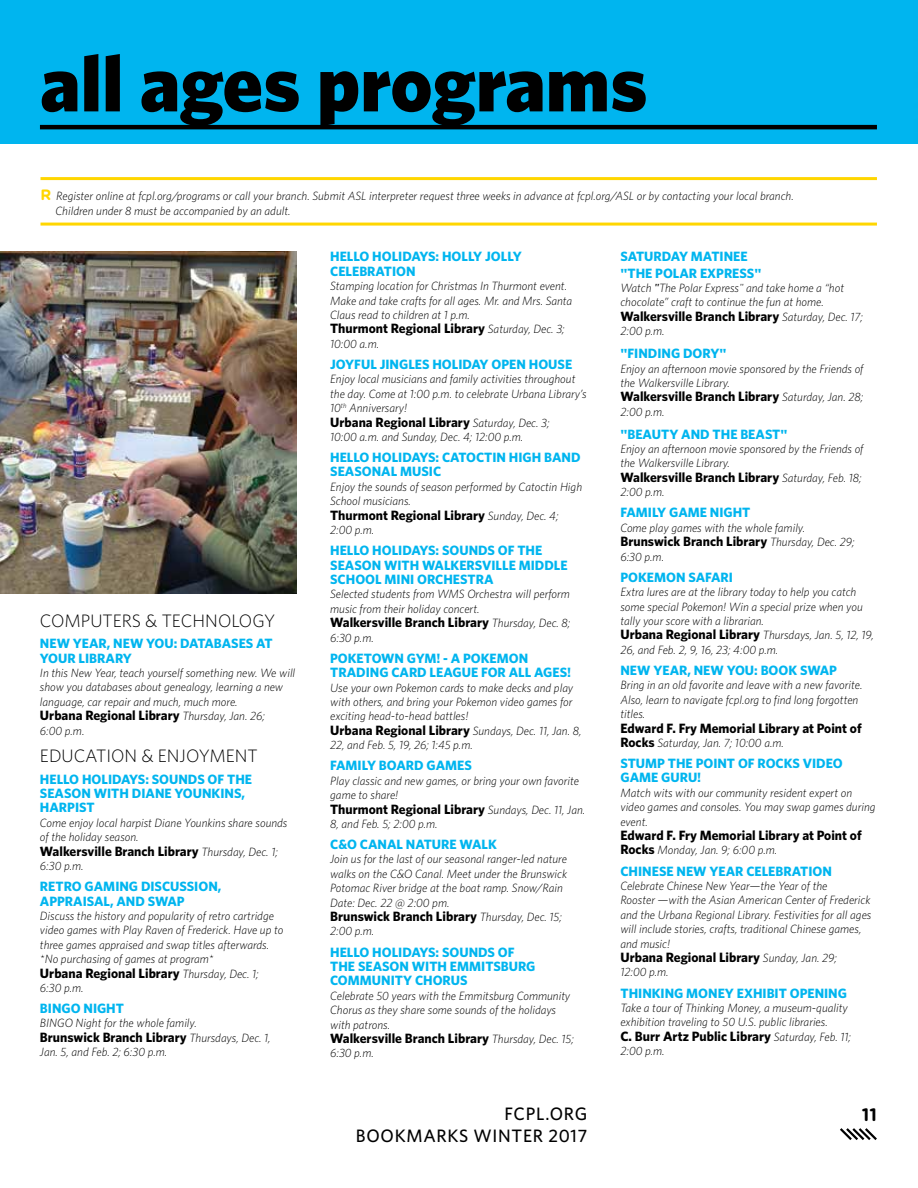
<style>
.page{position:relative;width:918px;height:1188px;background:#fff}
.page>*{position:absolute;margin:0;border:0;box-sizing:border-box;transform-origin:0 0}
.t1{font:900 79.5px "Whitney";color:#000}
.t2{font:300 18px "Whitney";color:#000}
.t3{font:500 18px "Whitney";letter-spacing:.04em;color:#000}
.t4{font:700 18px "Gotham Rounded";color:#000}
.t5{font:700 13.5px "Whitney";color:#000}
.t6{font:700 13.5px/14.4px "Whitney";color:#00b5ef}
.t7{font:italic 300 12px/14.4px "Whitney";color:#000}
.s1{font-family:"Gotham Rounded";font-weight:700;font-style:normal;font-size:15px;color:#ffd600}
.s2{font-weight:300;font-style:italic;font-size:12px}
.s3{font-weight:500}
.s4{font-weight:700;font-style:normal;font-size:13.5px}
</style>
<div class="page">
<svg style="left:840px;top:1128px;width:37px;height:12px"></svg>
<div style="left:0;top:0;width:918px;height:144px;background:#00b5ef"></div>
<hr style="left:40px;top:125px;width:837px;height:4px;background:#000">
<hr style="left:40px;top:177px;width:837px;height:3px;background:#ffd600">
<hr style="left:40px;top:223px;width:837px;height:3px;background:#ffd600">
<img style="left:0;top:252px;width:297px;height:342px">
<h1 class="t1" style="left:40px;top:35px;width:609px">all ages programs</h1>
<p class="t7" style="left:56px;top:189px;width:740px;text-indent:-15px"><span class="s1">R</span> Register online at fcpl.org/programs or call your branch. Submit ASL interpreter request three weeks in advance at fcpl.org/ASL or by contacting your local branch.<br>Children under 8 must be accompanied by an adult.</p>
<h2 class="t2" style="left:40px;top:610px;width:237px">COMPUTERS &amp; TECHNOLOGY</h2>
<p class="t6" style="left:40px;top:636px;width:234px">NEW YEAR, NEW YOU: DATABASES AT<br>YOUR LIBRARY</p>
<p class="t7" style="left:40px;top:665px;width:257px">In this New Year, teach yourself something new. We will show you databases about genealogy, learning a new language, car repair and much, much more.</p>
<p class="t5" style="left:40px;top:707px;width:226px">Urbana Regional Library <span class="s2">Thursday, Jan. 26;</span></p>
<p class="t7" style="left:40px;top:723px;width:46px">6:00 p.m.</p>
<h2 class="t2" style="left:40px;top:746px;width:219px">EDUCATION &amp; ENJOYMENT</h2>
<p class="t6" style="left:40px;top:771px;width:214px">HELLO HOLIDAYS: SOUNDS OF THE<br>SEASON WITH DIANE YOUNKINS,<br>HARPIST</p>
<p class="t7" style="left:40px;top:815px;width:249px">Come enjoy local harpist Diane Younkins share sounds of the holiday season.</p>
<p class="t5" style="left:40px;top:843px;width:239px">Walkersville Branch Library <span class="s2">Thursday, Dec. 1;</span></p>
<p class="t7" style="left:40px;top:858px;width:45px">6:30 p.m.</p>
<p class="t6" style="left:40px;top:879px;width:183px">RETRO GAMING DISCUSSION,<br>APPRAISAL, AND SWAP</p>
<p class="t7" style="left:40px;top:908px;width:245px">Discuss the history and popularity of retro cartridge video games with Play Raven of Frederick. Have up to three games appraised and swap titles afterwards. *No purchasing of games at program*</p>
<p class="t5" style="left:40px;top:965px;width:220px">Urbana Regional Library <span class="s2">Thursday, Dec. 1;</span></p>
<p class="t7" style="left:40px;top:980px;width:45px">6:30 p.m.</p>
<p class="t6" style="left:40px;top:1001px;width:86px">BINGO NIGHT</p>
<p class="t7" style="left:40px;top:1016px;width:158px">BINGO Night for the whole family.</p>
<p class="t5" style="left:40px;top:1029px;width:232px">Brunswick Branch Library <span class="s2">Thursdays, Dec. 1,</span></p>
<p class="t7" style="left:40px;top:1045px;width:129px">Jan. 5, and Feb. 2; 6:30 p.m.</p>
<p class="t6" style="left:330px;top:249px;width:193px">HELLO HOLIDAYS: HOLLY JOLLY<br>CELEBRATION</p>
<p class="t7" style="left:330px;top:279px;width:244px">Stamping location for Christmas In Thurmont event.<br>Make and take crafts for all ages. Mr. and Mrs. Santa<br>Claus read to children at 1 p.m.</p>
<p class="t5" style="left:330px;top:321px;width:236px">Thurmont Regional Library <span class="s2">Saturday, Dec. 3;</span></p>
<p class="t7" style="left:330px;top:336px;width:50px">10:00 a.m.</p>
<p class="t6" style="left:330px;top:357px;width:244px">JOYFUL JINGLES HOLIDAY OPEN HOUSE</p>
<p class="t7" style="left:330px;top:372px;width:258px">Enjoy local musicians and family activities throughout the day. Come at 1:00 p.m. to celebrate Urbana Library’s<br>10<sup>th</sup> Anniversary!</p>
<p class="t5" style="left:330px;top:414px;width:221px">Urbana Regional Library <span class="s2">Saturday, Dec. 3;</span></p>
<p class="t7" style="left:330px;top:429px;width:195px">10:00 a.m. and Sunday, Dec. 4; 12:00 p.m.</p>
<p class="t6" style="left:330px;top:450px;width:252px">HELLO HOLIDAYS: CATOCTIN HIGH BAND<br>SEASONAL MUSIC</p>
<p class="t7" style="left:330px;top:479px;width:253px">Enjoy the sounds of season performed by Catoctin High<br>School musicians.</p>
<p class="t5" style="left:330px;top:507px;width:230px">Thurmont Regional Library <span class="s2">Sunday, Dec. 4;</span></p>
<p class="t7" style="left:330px;top:523px;width:46px">2:00 p.m.</p>
<p class="t6" style="left:330px;top:543px;width:239px">HELLO HOLIDAYS: SOUNDS OF THE<br>SEASON WITH WALKERSVILLE MIDDLE<br>SCHOOL MINI ORCHESTRA</p>
<p class="t7" style="left:330px;top:587px;width:241px">Selected students from WMS Orchestra will perform music from their holiday concert.</p>
<p class="t5" style="left:330px;top:614px;width:242px">Walkersville Branch Library <span class="s2">Thursday, Dec. 8;</span></p>
<p class="t7" style="left:330px;top:630px;width:45px">6:30 p.m.</p>
<p class="t6" style="left:330px;top:650px;width:242px">POKETOWN GYM! - A POKEMON<br>TRADING CARD LEAGUE FOR ALL AGES!</p>
<p class="t7" style="left:330px;top:680px;width:245px;text-align:justify">Use your own Pokemon cards to make decks and play with others, and bring your Pokemon video games for exciting head-to-head battles!</p>
<p class="t5" style="left:330px;top:722px;width:253px">Urbana Regional Library <span class="s2">Sundays, Dec. 11, Jan. 8,</span></p>
<p class="t7" style="left:330px;top:738px;width:144px">22, and Feb. 5, 19, 26; 1:45 p.m.</p>
<p class="t6" style="left:330px;top:758px;width:143px">FAMILY BOARD GAMES</p>
<p class="t7" style="left:330px;top:773px;width:250px">Play classic and new games, or bring your own favorite game to share!</p>
<p class="t5" style="left:330px;top:801px;width:257px">Thurmont Regional Library <span class="s2">Sundays, Dec. 11, Jan.</span></p>
<p class="t7" style="left:330px;top:816px;width:109px">8, and Feb. 5; 2:00 p.m.</p>
<p class="t6" style="left:330px;top:837px;width:168px">C&amp;O CANAL NATURE WALK</p>
<p class="t7" style="left:330px;top:852px;width:238px">Join us for the last of our seasonal ranger-led nature walks on the C&amp;O Canal. Meet under the Brunswick Potomac River bridge at the boat ramp. Snow/Rain Date: Dec. 22 @ 2:00 pm.</p>
<p class="t5" style="left:330px;top:908px;width:233px">Brunswick Branch Library <span class="s2">Thursday, Dec. 15;</span></p>
<p class="t7" style="left:330px;top:924px;width:46px">2:00 p.m.</p>
<p class="t6" style="left:330px;top:944px;width:207px">HELLO HOLIDAYS: SOUNDS OF<br>THE SEASON WITH EMMITSBURG<br>COMMUNITY CHORUS</p>
<p class="t7" style="left:330px;top:988px;width:242px">Celebrate 50 years with the Emmitsburg Community<br>Chorus as they share some sounds of the holidays with patrons.</p>
<p class="t5" style="left:330px;top:1030px;width:245px">Walkersville Branch Library <span class="s2">Thursday, Dec. 15;</span></p>
<p class="t7" style="left:330px;top:1046px;width:45px">6:30 p.m.</p>
<p class="t6" style="left:620px;top:248px;width:142px;line-height:16.2px">SATURDAY MATINEE "THE POLAR EXPRESS"</p>
<p class="t7" style="left:620px;top:280px;width:225px">Watch <span class="s3">"</span>The Polar Express" and take home a “hot chocolate” craft to continue the fun at home.</p>
<p class="t5" style="left:620px;top:308px;width:244px">Walkersville Branch Library <span class="s2">Saturday, Dec. 17;</span></p>
<p class="t7" style="left:620px;top:324px;width:46px">2:00 p.m.</p>
<p class="t6" style="left:620px;top:346px;width:108px">"FINDING DORY"</p>
<p class="t7" style="left:620px;top:361px;width:245px">Enjoy an afternoon movie sponsored by the Friends of the Walkersville Library.</p>
<p class="t5" style="left:620px;top:388px;width:244px">Walkersville Branch Library <span class="s2">Saturday, Jan. 28;</span></p>
<p class="t7" style="left:620px;top:404px;width:46px">2:00 p.m.</p>
<p class="t6" style="left:620px;top:426px;width:169px">"BEAUTY AND THE BEAST"</p>
<p class="t7" style="left:620px;top:442px;width:245px">Enjoy an afternoon movie sponsored by the Friends of the Walkersville Library.</p>
<p class="t5" style="left:620px;top:469px;width:243px">Walkersville Branch Library <span class="s2">Saturday, Feb. 18;</span></p>
<p class="t7" style="left:620px;top:485px;width:46px">2:00 p.m.</p>
<p class="t6" style="left:620px;top:505px;width:132px">FAMILY GAME NIGHT</p>
<p class="t7" style="left:620px;top:520px;width:186px">Come play games with the whole family.</p>
<p class="t5" style="left:620px;top:533px;width:236px">Brunswick Branch Library <span class="s2">Thursday, Dec. 29;</span></p>
<p class="t7" style="left:620px;top:549px;width:45px">6:30 p.m.</p>
<p class="t6" style="left:620px;top:569px;width:114px">POKEMON SAFARI</p>
<p class="t7" style="left:620px;top:585px;width:255px">Extra lures are at the library today to help you catch some special Pokemon! Win a special prize when you tally your score with a librarian.<br><span class="s4">Urbana Regional Library</span> Thursdays, Jan. 5, 12, 19, 26, and Feb. 2, 9, 16, 23; 4:00 p.m.</p>
<p class="t6" style="left:620px;top:663px;width:218px">NEW YEAR, NEW YOU: BOOK SWAP</p>
<p class="t7" style="left:620px;top:678px;width:244px">Bring in an old favorite and leave with a new favorite.<br>Also, learn to navigate fcpl.org to find long forgotten titles.</p>
<p class="t5" style="left:620px;top:720px;width:243px">Edward F. Fry Memorial Library at Point of</p>
<p class="t7" style="left:620px;top:735px;width:165px"><span class="s4">Rocks</span> Saturday, Jan. 7; 10:00 a.m.</p>
<p class="t6" style="left:620px;top:756px;width:224px">STUMP THE POINT OF ROCKS VIDEO<br>GAME GURU!</p>
<p class="t7" style="left:620px;top:785px;width:257px">Match wits with our community resident expert on video games and consoles. You may swap games during event.</p>
<p class="t5" style="left:620px;top:827px;width:243px">Edward F. Fry Memorial Library at Point of</p>
<p class="t7" style="left:620px;top:843px;width:158px"><span class="s4">Rocks</span> Monday, Jan. 9; 6:00 p.m.</p>
<p class="t6" style="left:620px;top:863px;width:213px">CHINESE NEW YEAR CELEBRATION</p>
<p class="t7" style="left:620px;top:878px;width:252px">Celebrate Chinese New Year—the Year of the<br>Rooster —with the Asian American Center of Frederick and the Urbana Regional Library. Festivities for all ages will include stories, crafts, traditional Chinese games, and music!</p>
<p class="t5" style="left:620px;top:949px;width:218px">Urbana Regional Library <span class="s2">Sunday, Jan. 29;</span></p>
<p class="t7" style="left:620px;top:965px;width:50px">12:00 p.m.</p>
<p class="t6" style="left:620px;top:985px;width:228px">THINKING MONEY EXHIBIT OPENING</p>
<p class="t7" style="left:620px;top:1000px;width:229px">Take a tour of Thinking Money, a museum-quality exhibition traveling to 50 U.S. public libraries.</p>
<p class="t5" style="left:620px;top:1028px;width:232px">C. Burr Artz Public Library <span class="s2">Saturday, Feb. 11;</span></p>
<p class="t7" style="left:620px;top:1044px;width:46px">2:00 p.m.</p>
<h2 class="t3" style="left:504px;top:1103px;width:84px">FCPL.ORG</h2>
<h2 class="t4" style="left:862px;top:1102px;width:17px">11</h2>
<h2 class="t3" style="left:356px;top:1124px;width:233px">BOOKMARKS WINTER 2017</h2>
</div>
